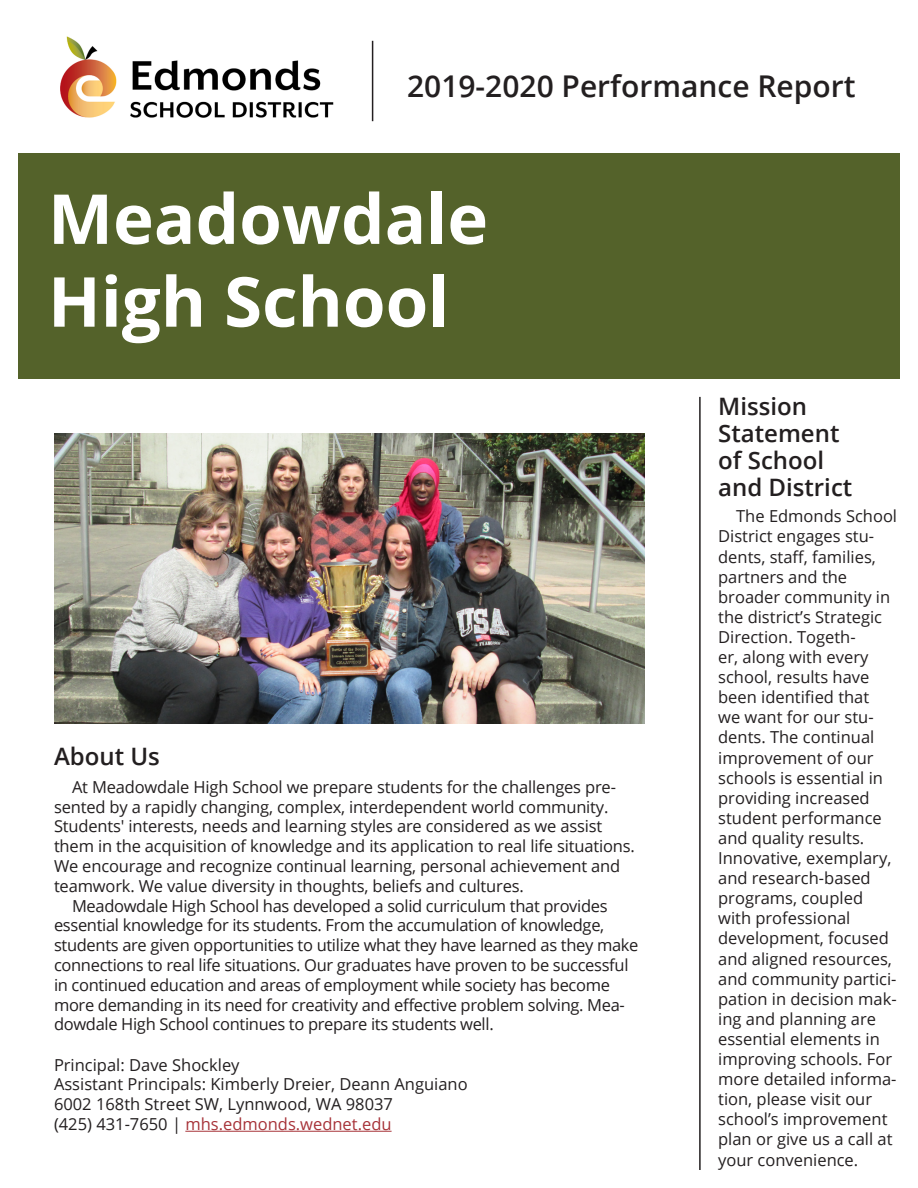
<style>
.page{position:relative;width:918px;height:1188px;background:#fff}
.page>*{position:absolute;margin:0;border:0;box-sizing:border-box;transform-origin:0 0}
.t1{font:700 69px "Open Sans";color:#fff}
.t2{font:600 30px "Open Sans";color:#231f20}
.t3{font:600 24px/27px "Open Sans";color:#231f20}
.t4{font:16.5px/20.1px "Open Sans";letter-spacing:-.01em;color:#231f20}
.t5{font:16.5px "Open Sans";color:#a73339}
.s1{color:#231f20}
</style>
<div class="page">
<div style="left:18px;top:154px;width:882px;height:225px;background:#54622a"></div>
<img style="left:60px;top:36px;width:274px;height:82px">
<hr style="left:372px;top:41px;width:1px;height:80px;background:#231f20">
<hr style="left:699px;top:397px;width:2px;height:773px;background:#231f20">
<hr style="left:185px;top:1131px;width:207px;height:1px;background:#a73339">
<img style="left:54px;top:434px;width:591px;height:290px">
<p class="t2" style="left:407px;top:65px;width:450px">2019-2020 Performance Report</p>
<p class="t1" style="left:48px;top:170px;width:442px">Meadowdale</p>
<p class="t1" style="left:48px;top:253px;width:403px">High School</p>
<p class="t3" style="left:54px;top:742px;width:107px">About Us</p>
<p class="t4" style="left:54px;top:777px;width:582px;text-indent:18px">At Meadowdale High School we prepare students for the challenges pre&shy;sented by a rapidly changing, complex, interdependent world community.<br>Students' interests, needs and learning styles are considered as we assist them in the acquisition of knowledge and its application to real life situations.<br>We encourage and recognize continual learning, personal achievement and teamwork. We value diversity in thoughts, beliefs and cultures.</p>
<p class="t4" style="left:54px;top:895px;width:586px;text-indent:18px">Meadowdale High School has developed a solid curriculum that provides essential knowledge for its students. From the accumulation of knowledge, students are given opportunities to utilize what they have learned as they make connections to real life situations. Our graduates have proven to be successful in continued education and areas of employment while society has become more demanding in its need for creativity and effective problem solving. Mea&shy;dowdale High School continues to prepare its students well.</p>
<p class="t4" style="left:54px;top:1054px;width:187px">Principal: Dave Shockley</p>
<p class="t4" style="left:54px;top:1074px;width:415px">Assistant Principals: Kimberly Dreier, Deann Anguiano</p>
<p class="t4" style="left:54px;top:1094px;width:341px">6002 168th Street SW, Lynnwood, WA 98037</p>
<p class="t5" style="left:54px;top:1113px;width:339px"><span class="s1">(425) 431-7650 |</span> mhs.edmonds.wednet.edu</p>
<p class="t3" style="left:718px;top:393px;width:136px">Mission<br>Statement of School and District</p>
<p class="t4" style="left:718px;top:506px;width:180px;text-indent:18px">The Edmonds School<br>District engages stu&shy;dents, staff, families, partners and the broader community in the district’s Strategic<br>Direction. Togeth-<br>er, along with every school, results have been identified that<br>we want for our stu&shy;dents. The continual improvement of our schools is essential in providing increased student performance and quality results.<br>Innovative, exemplary, and research-based programs, coupled with professional development, focused and aligned resources, and community partici&shy;pation in decision mak&shy;ing and planning are essential elements in improving schools. For more detailed informa&shy;tion, please visit our school’s improvement plan or give us a call at your convenience.</p>
</div>
